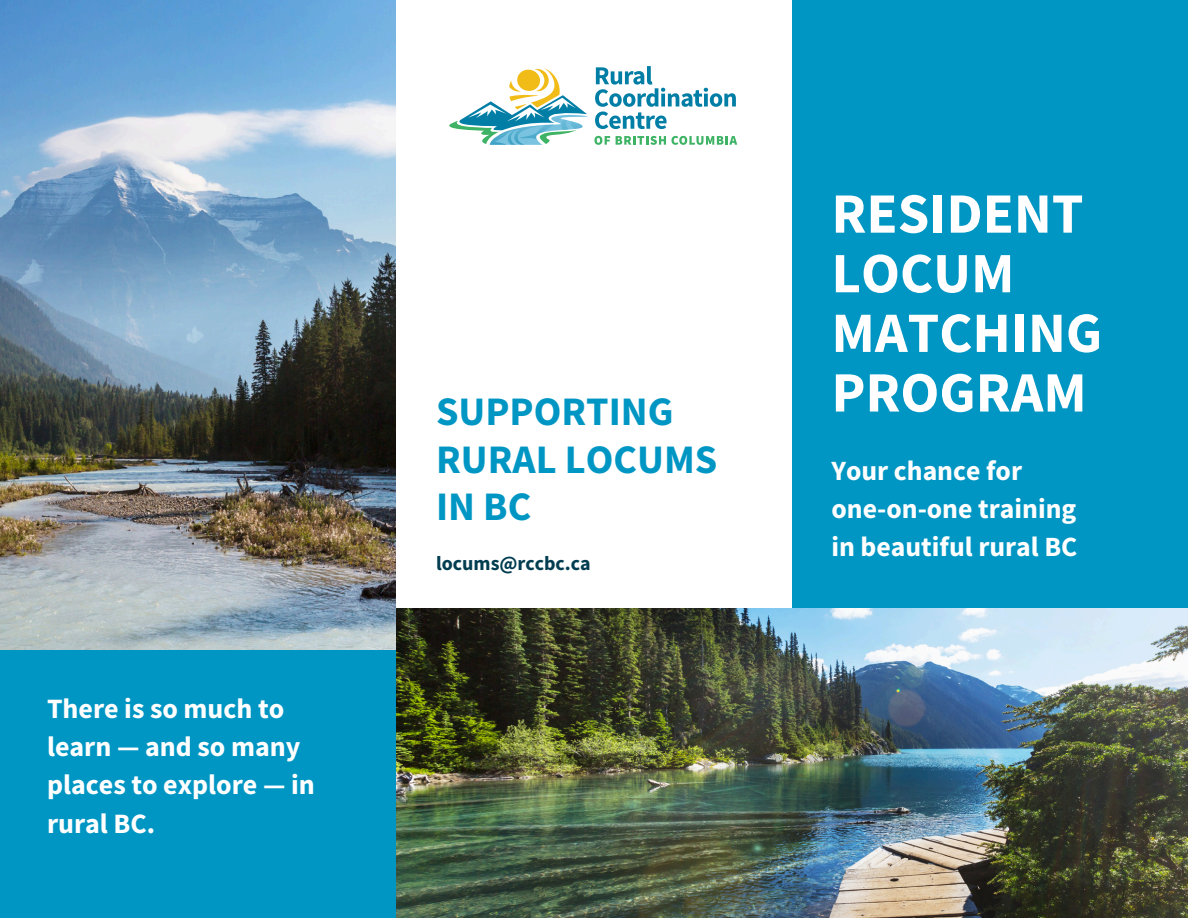
<style>
.page{position:relative;width:1188px;height:918px;background:#0096c4}
.page>*{position:absolute;margin:0;border:0;box-sizing:border-box;transform-origin:0 0}
.t1{font:700 57px/59.7px "Source Sans Pro";color:#fff}
.t2{font:700 40.5px/47.2px "Source Sans Pro";color:#0096c4}
.t3{font:700 28.05px/38.2px "Source Sans Pro";color:#fff}
.t4{font:700 27.75px/38.2px "Source Sans Pro";color:#fff}
.t5{font:700 19.95px "Source Sans Pro";color:#003d50}
</style>
<div class="page">
<div style="left:395px;top:0;width:397px;height:626px;background:#fff"></div>
<img style="left:0;top:0;width:395px;height:649px">
<img style="left:396px;top:608px;width:792px;height:310px">
<svg style="left:449px;top:68px;width:139px;height:77px"></svg>
<svg style="left:595px;top:66px;width:141px;height:63px"></svg>
<svg style="left:594px;top:136px;width:16px;height:9px"></svg>
<svg style="left:616px;top:136px;width:121px;height:9px"></svg>
<p class="t3" style="left:47px;top:689px;width:269px">There is so much to learn — and so many places to explore — in rural BC.</p>
<h2 class="t2" style="left:436px;top:388px;width:283px">SUPPORTING<br>RURAL LOCUMS<br>IN BC</h2>
<p class="t5" style="left:436px;top:550px;width:156px">locums@rccbc.ca</p>
<h1 class="t1" style="left:831px;top:183px;width:272px">RESIDENT<br>LOCUM<br>MATCHING<br>PROGRAM</h1>
<p class="t4" style="left:831px;top:451px;width:247px">Your chance for one-on-one training in beautiful rural BC</p>
</div>
